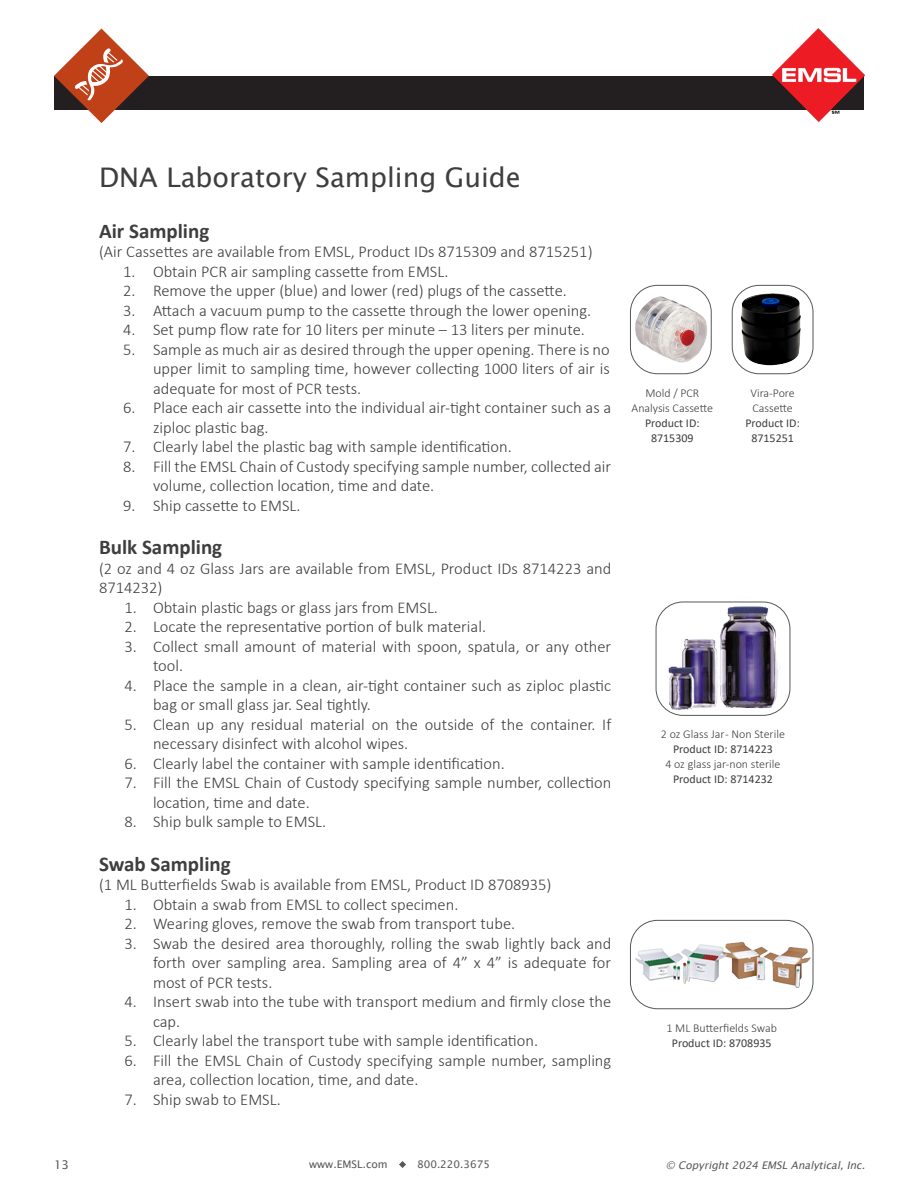
<style>
.page{position:relative;width:918px;height:1188px;background:#fff}
.page>*{position:absolute;margin:0;border:0;box-sizing:border-box;transform-origin:0 0}
.t1{font:27px "Lucida Sans Unicode";color:#3e3e3f}
.t2{font:700 21px "Calibri";color:#3e3e3f}
.t3{font:300 16.5px/19.5px "Calibri";color:#3e3e3f}
.t4{font:300 12px/15px "Calibri";color:#3e3e3f;text-align:center}
.t5{font:12px/15px "Calibri";color:#3e3e3f;text-align:center}
.t6{font:12px "Lucida Sans Unicode";color:#57585a}
.t7{font:italic 10.5px "Lucida Sans Unicode";color:#57585a}
.t8{font:10.5px "Lucida Sans Unicode";color:#57585a}
</style>
<div class="page">
<svg style="left:399px;top:1161px;width:7px;height:7px"></svg>
<div style="left:54px;top:76px;width:810px;height:34px;background:#231f20"></div>
<img style="left:772px;top:29px;width:94px;height:93px">
<svg style="left:54px;top:29px;width:95px;height:94px"></svg>
<img style="left:630px;top:285px;width:80px;height:86px">
<div style="left:630px;top:285px;width:82px;height:89px;border:1px solid #57585a;border-radius:27px"></div>
<img style="left:740px;top:285px;width:68px;height:86px">
<div style="left:732px;top:285px;width:81px;height:89px;border:1px solid #57585a;border-radius:27px"></div>
<img style="left:663px;top:602px;width:121px;height:113px">
<div style="left:656px;top:602px;width:134px;height:114px;border:1px solid #57585a;border-radius:27px"></div>
<img style="left:630px;top:923px;width:183px;height:83px">
<div style="left:630px;top:920px;width:183px;height:89px;border:1px solid #57585a;border-radius:27px"></div>
<p class="t1" style="left:99px;top:156px;width:424px">DNA Laboratory Sampling Guide</p>
<p class="t2" style="left:99px;top:216px;width:112px">Air Sampling</p>
<p class="t3" style="left:99px;top:242px;width:495px">(Air Cassettes are available from EMSL, Product IDs 8715309 and 8715251)</p>
<p class="t3" style="left:123px;top:261px;width:327px">1. Obtain PCR air sampling cassette from EMSL.</p>
<p class="t3" style="left:123px;top:281px;width:445px">2. Remove the upper (blue) and lower (red) plugs of the cassette.</p>
<p class="t3" style="left:123px;top:300px;width:470px">3. Attach a vacuum pump to the cassette through the lower opening.</p>
<p class="t3" style="left:123px;top:320px;width:463px">4. Set pump flow rate for 10 liters per minute – 13 liters per minute.</p>
<p class="t3" style="left:153px;top:339px;width:458px;text-align:justify;text-indent:-30px">5. Sample as much air as desired through the upper opening. There is no upper limit to sampling time, however collecting 1000 liters of air is adequate for most of PCR tests.</p>
<p class="t3" style="left:153px;top:398px;width:460px;text-indent:-30px">6. Place each air cassette into the individual air-tight container such as a ziploc plastic bag.</p>
<p class="t3" style="left:123px;top:437px;width:390px">7. Clearly label the plastic bag with sample identification.</p>
<p class="t3" style="left:153px;top:456px;width:460px;text-indent:-30px">8. Fill the EMSL Chain of Custody specifying sample number, collected air volume, collection location, time and date.</p>
<p class="t3" style="left:123px;top:495px;width:179px">9. Ship cassette to EMSL.</p>
<p class="t2" style="left:99px;top:532px;width:125px">Bulk Sampling</p>
<p class="t3" style="left:99px;top:558px;width:514px">(2 oz and 4 oz Glass Jars are available from EMSL, Product IDs 8714223 and<br>8714232)</p>
<p class="t3" style="left:124px;top:597px;width:315px">1. Obtain plastic bags or glass jars from EMSL.</p>
<p class="t3" style="left:124px;top:617px;width:363px">2. Locate the representative portion of bulk material.</p>
<p class="t3" style="left:153px;top:636px;width:460px;text-indent:-28px">3. Collect small amount of material with spoon, spatula, or any other tool.</p>
<p class="t3" style="left:153px;top:675px;width:460px;text-indent:-28px">4. Place the sample in a clean, air-tight container such as ziploc plastic bag or small glass jar. Seal tightly.</p>
<p class="t3" style="left:153px;top:714px;width:460px;text-indent:-28px">5. Clean up any residual material on the outside of the container. If necessary disinfect with alcohol wipes.</p>
<p class="t3" style="left:124px;top:753px;width:382px">6. Clearly label the container with sample identification.</p>
<p class="t3" style="left:153px;top:773px;width:460px;text-indent:-28px">7. Fill the EMSL Chain of Custody specifying sample number, collection location, time and date.</p>
<p class="t3" style="left:124px;top:812px;width:203px">8. Ship bulk sample to EMSL.</p>
<p class="t2" style="left:99px;top:849px;width:133px">Swab Sampling</p>
<p class="t3" style="left:99px;top:875px;width:454px">(1 ML Butterfields Swab is available from EMSL, Product ID 8708935)</p>
<p class="t3" style="left:124px;top:894px;width:335px">1. Obtain a swab from EMSL to collect specimen.</p>
<p class="t3" style="left:124px;top:914px;width:392px">2. Wearing gloves, remove the swab from transport tube.</p>
<p class="t3" style="left:153px;top:933px;width:460px;text-align:justify;text-indent:-28px">3. Swab the desired area thoroughly, rolling the swab lightly back and forth over sampling area. Sampling area of 4” x 4” is adequate for most of PCR tests.</p>
<p class="t3" style="left:153px;top:992px;width:460px;text-indent:-28px">4. Insert swab into the tube with transport medium and firmly close the cap.</p>
<p class="t3" style="left:124px;top:1031px;width:415px">5. Clearly label the transport tube with sample identification.</p>
<p class="t3" style="left:153px;top:1050px;width:460px;text-indent:-28px">6. Fill the EMSL Chain of Custody specifying sample number, sampling area, collection location, time, and date.</p>
<p class="t3" style="left:124px;top:1089px;width:158px">7. Ship swab to EMSL.</p>
<p class="t4" style="left:632px;top:385px;width:83px">Mold / PCR<br>Analysis Cassette</p>
<p class="t5" style="left:645px;top:415px;width:56px">Product ID:<br>8715309</p>
<p class="t4" style="left:750px;top:385px;width:46px;text-align:left">Vira-Pore<br>Cassette</p>
<p class="t5" style="left:745px;top:415px;width:56px">Product ID:<br>8715251</p>
<p class="t4" style="left:661px;top:727px;width:126px">2 oz Glass Jar - Non Sterile</p>
<p class="t5" style="left:673px;top:741px;width:101px">Product ID: 8714223</p>
<p class="t4" style="left:665px;top:757px;width:117px">4 oz glass jar-non sterile</p>
<p class="t5" style="left:673px;top:771px;width:101px">Product ID: 8714232</p>
<p class="t4" style="left:666px;top:1020px;width:112px">1 ML Butterfields Swab</p>
<p class="t5" style="left:672px;top:1035px;width:101px">Product ID: 8708935</p>
<p class="t6" style="left:54px;top:1155px;width:17px">13</p>
<p class="t8" style="left:309px;top:1156px;width:80px">www.EMSL.com</p>
<p class="t8" style="left:417px;top:1156px;width:74px">800.220.3675</p>
<p class="t7" style="left:666px;top:1157px;width:204px">© Copyright2024 EMSLAnalytical,Inc.</p>
</div>
